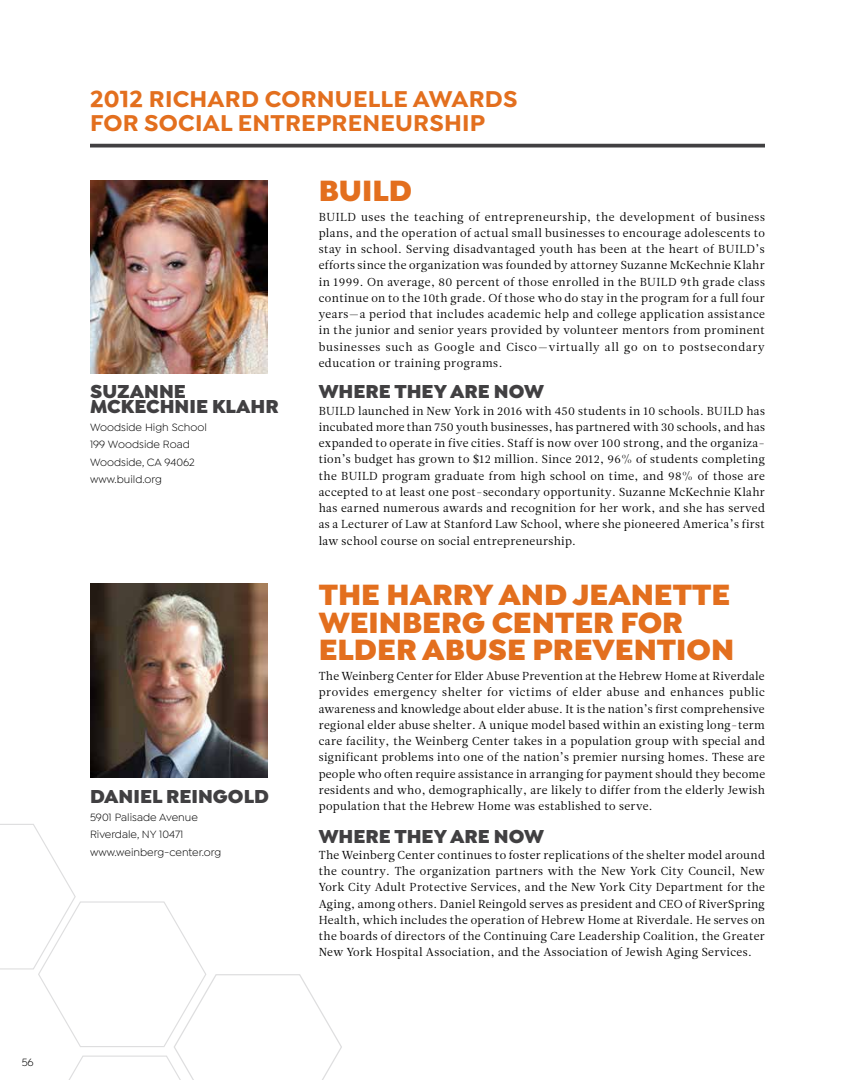
<style>
.page{position:relative;width:855px;height:1080px;background:#fff}
.page>*{position:absolute;margin:0;border:0;box-sizing:border-box;transform-origin:0 0}
.t1{font:900 31.25px/27.5px "Isidora Sans";color:#e36f1e}
.t2{font:700 24.38px/23.9px "Isidora Sans";letter-spacing:.01em;color:#e36f1e}
.t3{font:900 20px/15px "Isidora Sans";color:#414042}
.t4{font:11.5px/16.2px "Leitura News Roman 1";letter-spacing:.03em;color:#000;text-align:justify}
.t5{font:11.25px/17.5px "Isidora Sans";color:#000}
.t6{font:11.25px "Isidora Sans Alt";color:#000}
</style>
<div class="page">
<svg style="left:0;top:824px;width:342px;height:256px"></svg>
<img style="left:90px;top:180px;width:178px;height:194px">
<img style="left:90px;top:584px;width:178px;height:194px">
<svg style="left:90px;top:144px;width:675px;height:4px;background:#585759"></svg>
<p class="t6" style="left:22px;top:1056px;width:14px">56</p>
<h2 class="t2" style="left:90px;top:87px;width:429px">2012 RICHARD CORNUELLE AWARDS<br>FOR SOCIAL ENTREPRENEURSHIP</h2>
<h1 class="t1" style="left:319px;top:177px;width:95px">BUILD</h1>
<h3 class="t3" style="left:90px;top:384px;width:190px">SUZANNE<br>MCKECHNIE KLAHR</h3>
<p class="t5" style="left:90px;top:418px;width:118px">Woodside High School<br>199 Woodside Road<br>Woodside, CA 94062 www.build.org</p>
<h3 class="t3" style="left:90px;top:789px;width:181px">DANIEL REINGOLD</h3>
<p class="t5" style="left:90px;top:808px;width:133px">5901 Palisade Avenue<br>Riverdale, NY 10471 www.weinberg-center.org</p>
<p class="t4" style="left:319px;top:209px;width:448px">BUILD uses the teaching of entrepreneurship, the development of business plans, and the operation of actual small businesses to encourage adolescents to stay in school. Serving disadvantaged youth has been at the heart of BUILD’s efforts since the organization was founded by attorney Suzanne McKechnie Klahr in 1999. On average, 80 percent of those enrolled in the BUILD 9th grade class continue on to the 10th grade. Of those who do stay in the program for a full four years—a period that includes academic help and college application assistance in the junior and senior years provided by volunteer mentors from prominent businesses such as Google and Cisco—virtually all go on to postsecondary education or training programs.</p>
<h3 class="t3" style="left:319px;top:384px;width:227px">WHERE THEY ARE NOW</h3>
<p class="t4" style="left:319px;top:403px;width:448px">BUILD launched in New York in 2016 with 450 students in 10 schools. BUILD has incubated more than 750 youth businesses, has partnered with 30 schools, and has expanded to operate in five cities. Staff is now over 100 strong, and the organiza&shy;tion’s budget has grown to $12 million. Since 2012, 96% of students completing the BUILD program graduate from high school on time, and 98% of those are accepted to at least one post-secondary opportunity. Suzanne McKechnie Klahr has earned numerous awards and recognition for her work, and she has served as a Lecturer of Law at Stanford Law School, where she pioneered America’s first law school course on social entrepreneurship.</p>
<h1 class="t1" style="left:319px;top:581px;width:417px">THE HARRY AND JEANETTE<br>WEINBERG CENTER FOR<br>ELDER ABUSE PREVENTION</h1>
<p class="t4" style="left:319px;top:668px;width:448px">The Weinberg Center for Elder Abuse Prevention at the Hebrew Home at Riverdale provides emergency shelter for victims of elder abuse and enhances public awareness and knowledge about elder abuse. It is the nation’s first comprehensive regional elder abuse shelter. A unique model based within an existing long-term care facility, the Weinberg Center takes in a population group with special and significant problems into one of the nation’s premier nursing homes. These are people who often require assistance in arranging for payment should they become residents and who, demographically, are likely to differ from the elderly Jewish</p>
<p class="t4" style="left:319px;top:798px;width:335px">population that the Hebrew Home was established to serve.</p>
<h3 class="t3" style="left:319px;top:828px;width:227px">WHERE THEY ARE NOW</h3>
<p class="t4" style="left:319px;top:847px;width:448px">The Weinberg Center continues to foster replications of the shelter model around the country. The organization partners with the New York City Council, New York City Adult Protective Services, and the New York City Department for the Aging, among others. Daniel Reingold serves as president and CEO of RiverSpring Health, which includes the operation of Hebrew Home at Riverdale. He serves on the boards of directors of the Continuing Care Leadership Coalition, the Greater New York Hospital Association, and the Association of Jewish Aging Services.</p>
</div>
